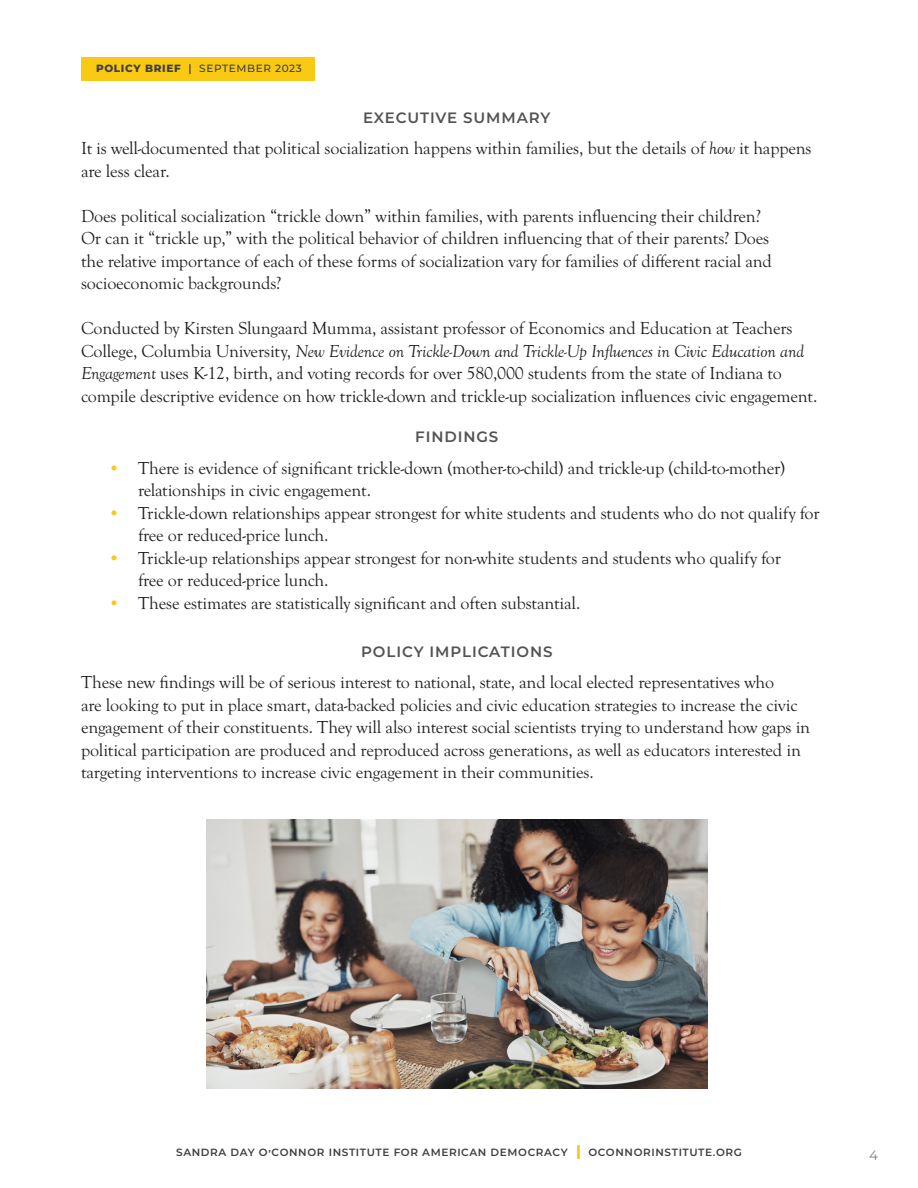
<style>
.page{position:relative;width:918px;height:1188px;background:#fff}
.page>*{position:absolute;margin:0;border:0;box-sizing:border-box;transform-origin:0 0}
.t1{font:18px/22.5px "Goudy Old Sty";letter-spacing:-.01em;color:#231f20}
.t2{font:600 15px "Montserrat";letter-spacing:.06em;color:#535353}
.t3{font:13.5px "Montserrat";color:#7f8080}
.t4{font:600 10.5px "Montserrat";letter-spacing:.06em;color:#3e3f40}
.t5{font:500 10.5px "Montserrat";letter-spacing:.06em;color:#3e3f40}
.s1{font-weight:800}
.s2{font-weight:600}
.s3{font-style:italic}
.s4{color:#fac913}
.s5{font-family:"Montserrat";font-size:13.5px}
.s6{font-size:13.5px;color:#fac913}
</style>
<div class="page">
<div style="left:81px;top:57px;width:233px;height:23px;background:#fac913"></div>
<img style="left:206px;top:819px;width:501px;height:270px">
<p class="t5" style="left:96px;top:61px;width:207px"><span class="s1">POLICY BRIEF</span> <span class="s2">|</span> SEPTEMBER 2023</p>
<p class="t2" style="left:363px;top:107px;width:189px">EXECUTIVE SUMMARY</p>
<p class="t1" style="left:81px;top:137px;width:732px">It is well-documented that political socialization happens within families, but the details of <span class="s3">how</span> it happens are less clear.</p>
<p class="t1" style="left:81px;top:205px;width:693px">Does political socialization “trickle down” within families, with parents influencing their children?<br>Or can it “trickle up,” with the political behavior of children influencing that of their parents? Does the relative importance of each of these forms of socialization vary for families of different racial and socioeconomic backgrounds?</p>
<p class="t1" style="left:81px;top:317px;width:738px">Conducted by Kirsten Slungaard Mumma, assistant professor of Economics and Education at Teachers College, Columbia University, <span class="s3">New Evidence on Trickle-Down and Trickle-Up Influences in Civic Education and Engagement</span> uses K-12, birth, and voting records for over 580,000 students from the state of Indiana to compile descriptive evidence on how trickle-down and trickle-up socialization influences civic engagement.</p>
<p class="t2" style="left:415px;top:426px;width:85px">FINDINGS</p>
<p class="t1" style="left:138px;top:457px;width:649px;text-indent:-30px"><span class="s4">•</span> There is evidence of significant trickle-down (mother-to-child) and trickle-up (child-to-mother) relationships in civic engagement.</p>
<p class="t1" style="left:138px;top:502px;width:683px;text-indent:-30px"><span class="s4">•</span> Trickle-down relationships appear strongest for white students and students who do not qualify for free or reduced-price lunch.</p>
<p class="t1" style="left:138px;top:547px;width:645px;text-indent:-30px"><span class="s4">•</span> Trickle-up relationships appear strongest for non-white students <span class="s5">a</span>nd students who qualify for free or reduced-price lunch.</p>
<p class="t1" style="left:108px;top:592px;width:474px"><span class="s4">•</span> These estimates are statistically significant and often substantial.</p>
<p class="t2" style="left:361px;top:641px;width:193px">POLICY IMPLICATIONS</p>
<p class="t1" style="left:81px;top:671px;width:731px">These new findings will be of serious interest to national, state, and local elected representatives who<br>are looking to put in place smart, data-backed policies and civic education strategies to increase the civic engagement of their constituents. They will also interest social scientists trying to understand how gaps in political participation are produced and reproduced across generations, as well as educators interested in targeting interventions to increase civic engagement in their communities.</p>
<p class="t4" style="left:176px;top:1145px;width:567px">SANDRA DAY O’CONNOR INSTITUTE FOR AMERICAN DEMOCRACY <span class="s6">|</span> OCONNORINSTITUTE.ORG</p>
<p class="t3" style="left:869px;top:1146px;width:10px">4</p>
</div>
